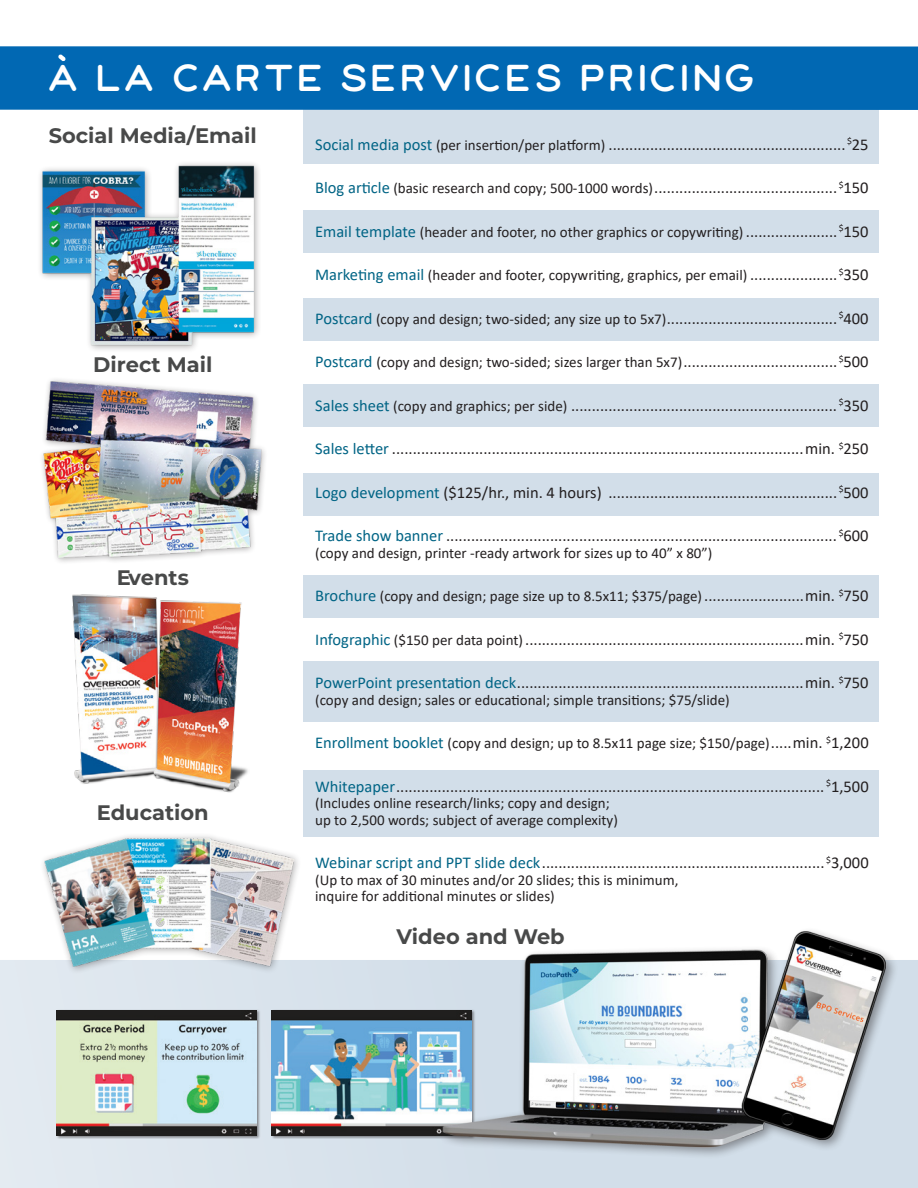
<style>
.page{position:relative;width:918px;height:1188px;background:#fff}
.page>*{position:absolute;margin:0;border:0;box-sizing:border-box;transform-origin:0 0}
.t1{font:36px "Patron Personal Use Regular";color:#fff}
.t2{font:700 21px "Montserrat";color:#484949}
.t3{font:16.5px "Calibri";color:#231f20}
.t4{font:15px "Calibri";color:#231f20}
.s1{color:#006485}
.s2{font-size:15px}
.s3{font-size:16.5px;color:#006485}
.s4{font-size:16.5px}
</style>
<div class="page">
<div style="left:303px;top:107px;width:576px;height:57px;background:#d2dee9"></div>
<div style="left:303px;top:298px;width:576px;height:42px;background:#d2dee9"></div>
<div style="left:303px;top:385px;width:576px;height:42px;background:#d2dee9"></div>
<div style="left:303px;top:473px;width:576px;height:43px;background:#d2dee9"></div>
<div style="left:303px;top:575px;width:576px;height:43px;background:#d2dee9"></div>
<div style="left:303px;top:771px;width:576px;height:66px;background:#d2dee9"></div>
<div style="left:303px;top:661px;width:576px;height:61px;background:#d2dee9"></div>
<div style="left:303px;top:210px;width:576px;height:42px;background:#d2dee9"></div>
<div style="left:0;top:960px;width:918px;height:228px;background:#dae4ed"></div>
<div style="left:0;top:46px;width:918px;height:64px;background:#0168b3"></div>
<div style="left:56px;top:1010px;width:205px;height:129px;background:#231f20;opacity:.5"></div>
<img style="left:57px;top:1010px;width:200px;height:125px">
<div style="left:271px;top:1010px;width:205px;height:129px;background:#231f20;opacity:.5"></div>
<img style="left:272px;top:1010px;width:153px;height:125px">
<img style="left:40px;top:163px;width:219px;height:187px">
<img style="left:42px;top:379px;width:221px;height:183px">
<img style="left:72px;top:594px;width:176px;height:199px">
<div style="left:40px;top:832px;width:262px;height:142px;background:#231f20;opacity:.4"></div>
<img style="left:45px;top:832px;width:249px;height:145px">
<img style="left:425px;top:930px;width:475px;height:236px">
<svg style="left:58px;top:54px;width:8px;height:7px"></svg>
<p class="t1" style="left:46px;top:49px;width:712px">A LA CARTE SERVICES PRICING</p>
<p class="t2" style="left:49px;top:120px;width:210px">Social Media/Email</p>
<p class="t2" style="left:93px;top:350px;width:121px">Direct Mail</p>
<p class="t2" style="left:117px;top:562px;width:74px">Events</p>
<p class="t2" style="left:97px;top:798px;width:114px">Education</p>
<p class="t3" style="left:315px;top:133px;width:555px"><span class="s1">Social media post</span> <span class="s2">(per insertion/per platform)</span> ......................................................... <sup>$</sup>25</p>
<p class="t3" style="left:315px;top:176px;width:555px"><span class="s1">Blog article</span> <span class="s2">(basic research and copy; 500-1000 words)</span>............................................ <sup>$</sup>150</p>
<p class="t4" style="left:315px;top:222px;width:555px"><span class="s3">Email template</span> (header and footer, no other graphics or copywriting) <span class="s4">......................</span> <sup>$</sup><span class="s4">150</span></p>
<p class="t4" style="left:315px;top:265px;width:555px"><span class="s3">Marketing email</span> (header and footer, copywriting, graphics, per email) <span class="s4">.....................</span> <sup>$</sup><span class="s4">350</span></p>
<p class="t3" style="left:315px;top:307px;width:555px"><span class="s1">Postcard</span> <span class="s2">(copy and design; two-sided; any size up to 5x7)</span>......................................... <sup>$</sup>400</p>
<p class="t4" style="left:315px;top:352px;width:555px"><span class="s3">Postcard</span> (copy and design; two-sided; sizes larger than 5x7)<span class="s4">.....................................</span> <sup>$</sup><span class="s4">500</span></p>
<p class="t3" style="left:315px;top:394px;width:555px"><span class="s1">Sales sheet</span> <span class="s2">(copy and graphics; per side)</span> ................................................................ <sup>$</sup>350</p>
<p class="t3" style="left:315px;top:437px;width:555px"><span class="s1">Sales letter</span> ...................................................................................................min. <sup>$</sup>250</p>
<p class="t3" style="left:315px;top:481px;width:555px"><span class="s1">Logo development</span> ($125/hr., min. 4 hours) ....................................................... <sup>$</sup>500</p>
<p class="t3" style="left:315px;top:524px;width:555px"><span class="s1">Trade show banner</span> .............................................................................................. <sup>$</sup>600</p>
<p class="t4" style="left:315px;top:543px;width:399px">(copy and design, printer -ready artwork for sizes up to 40” x 80”)</p>
<p class="t4" style="left:315px;top:586px;width:555px"><span class="s3">Brochure</span> (copy and design; page size up to 8.5x11; $375/page)<span class="s4">........................min.</span> <sup>$</sup><span class="s4">750</span></p>
<p class="t3" style="left:315px;top:628px;width:555px"><span class="s1">Infographic</span> <span class="s2">($150 per data point)</span>...................................................................min. <sup>$</sup>750</p>
<p class="t3" style="left:315px;top:671px;width:555px"><span class="s1">PowerPoint presentation deck</span>.....................................................................min. <sup>$</sup>750</p>
<p class="t4" style="left:315px;top:690px;width:416px">(copy and design; sales or educational; simple transitions; $75/slide)</p>
<p class="t4" style="left:315px;top:733px;width:555px"><span class="s3">Enrollment booklet</span> (copy and design; up to 8.5x11 page size; $150/page)<span class="s4">.....min.</span> <sup>$</sup><span class="s4">1,200</span></p>
<p class="t3" style="left:315px;top:775px;width:555px"><span class="s1">Whitepaper</span>....................................................................................................... <sup>$</sup>1,500</p>
<p class="t4" style="left:315px;top:793px;width:296px">(Includes online research/links; copy and design;</p>
<p class="t4" style="left:315px;top:810px;width:304px">up to 2,500 words; subject of average complexity)</p>
<p class="t3" style="left:315px;top:851px;width:555px"><span class="s1">Webinar script and PPT slide deck</span>.................................................................... <sup>$</sup>3,000</p>
<p class="t4" style="left:315px;top:870px;width:365px">(Up to max of 30 minutes and/or 20 slides; this is minimum,</p>
<p class="t4" style="left:315px;top:886px;width:241px">inquire for additional minutes or slides)</p>
<p class="t2" style="left:396px;top:921px;width:170px">Video and Web</p>
</div>
